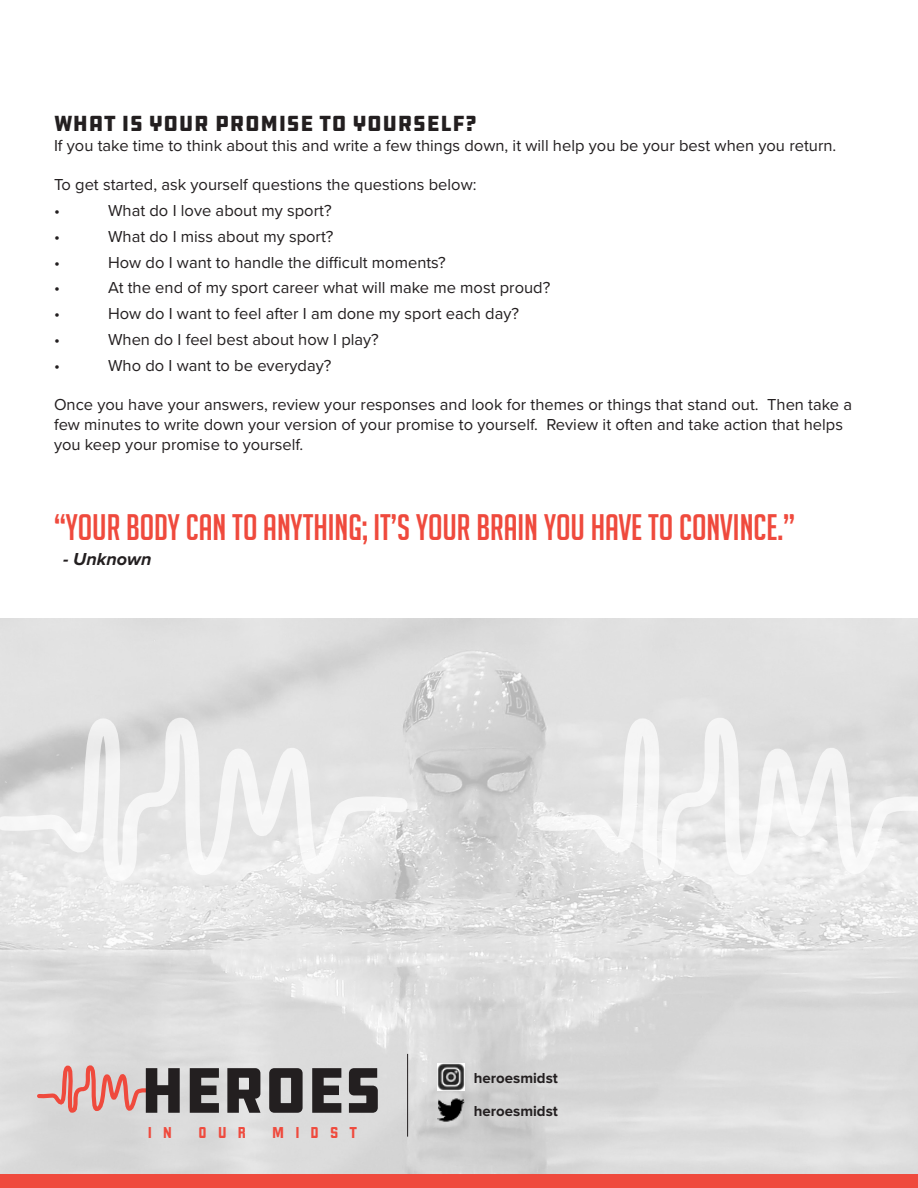
<style>
.page{position:relative;width:918px;height:1188px;background:#fff}
.page>*{position:absolute;margin:0;border:0;box-sizing:border-box;transform-origin:0 0}
.t1{font:66.15px "DDC Hardware";letter-spacing:-.04em;color:#231f20}
.t2{font:36px "Big Noodle Titling";color:#ef4a3d}
.t3{font:22.5px "DDC Hardware";color:#231f20}
.t4{font:italic 700 18px "Proxima Nova";color:#231f20}
.t5{font:17.1px "Liquorstore";letter-spacing:.66em;color:#ef4a3d}
.t6{font:16.5px/19.8px "Proxima Nova";color:#231f20}
.t7{font:700 15px "Proxima Nova";color:#231f20}
</style>
<div class="page">
<img style="left:0;top:619px;width:918px;height:555px">
<svg style="left:0;top:716px;width:409px;height:166px"></svg>
<svg style="left:535px;top:716px;width:383px;height:166px"></svg>
<svg style="left:35px;top:1063px;width:123px;height:53px;background:#ddb8b5"></svg>
<div style="left:0;top:1174px;width:918px;height:14px;background:#ef4a3d"></div>
<img style="left:437px;top:1064px;width:27px;height:27px">
<img style="left:437px;top:1097px;width:27px;height:27px">
<hr style="left:407px;top:1054px;width:1px;height:83px;background:#231f20">
<p class="t3" style="left:54px;top:109px;width:424px">WHAT IS YOUR PROMISE TO YOURSELF?</p>
<p class="t6" style="left:54px;top:134px;width:784px">If you take time to think about this and write a few things down, it will help you be your best when you return.</p>
<p class="t6" style="left:54px;top:174px;width:424px">To get started, ask yourself questions the questions below:</p>
<p class="t6" style="left:54px;top:200px;width:7px">•</p>
<p class="t6" style="left:108px;top:200px;width:225px">What do I love about my sport?</p>
<p class="t6" style="left:54px;top:226px;width:7px">•</p>
<p class="t6" style="left:108px;top:226px;width:227px">What do I miss about my sport?</p>
<p class="t6" style="left:54px;top:251px;width:7px">•</p>
<p class="t6" style="left:108px;top:251px;width:339px">How do I want to handle the difficult moments?</p>
<p class="t6" style="left:54px;top:277px;width:7px">•</p>
<p class="t6" style="left:108px;top:277px;width:444px">At the end of my sport career what will make me most proud?</p>
<p class="t6" style="left:54px;top:303px;width:7px">•</p>
<p class="t6" style="left:108px;top:303px;width:413px">How do I want to feel after I am done my sport each day?</p>
<p class="t6" style="left:54px;top:329px;width:7px">•</p>
<p class="t6" style="left:108px;top:329px;width:272px">When do I feel best about how I play?</p>
<p class="t6" style="left:54px;top:355px;width:7px">•</p>
<p class="t6" style="left:108px;top:355px;width:225px">Who do I want to be everyday?</p>
<p class="t6" style="left:54px;top:394px;width:800px">Once you have your answers, review your responses and look for themes or things that stand out. Then take a few minutes to write down your version of your promise to yourself. Review it often and take action that helps you keep your promise to yourself.</p>
<p class="t2" style="left:54px;top:508px;width:742px">“YOUR BODY CAN TO ANYTHING; IT’S YOUR BRAIN YOU HAVE TO CONVINCE.”</p>
<p class="t4" style="left:63px;top:550px;width:90px">- Unknown</p>
<p class="t1" style="left:139px;top:1049px;width:245px">HEROES</p>
<p class="t5" style="left:148px;top:1122px;width:25px">I N</p>
<p class="t5" style="left:199px;top:1122px;width:49px">OUR</p>
<p class="t5" style="left:273px;top:1122px;width:86px">MIDST</p>
<p class="t7" style="left:474px;top:1071px;width:86px">heroesmidst</p>
<p class="t7" style="left:474px;top:1104px;width:86px">heroesmidst</p>
</div>
